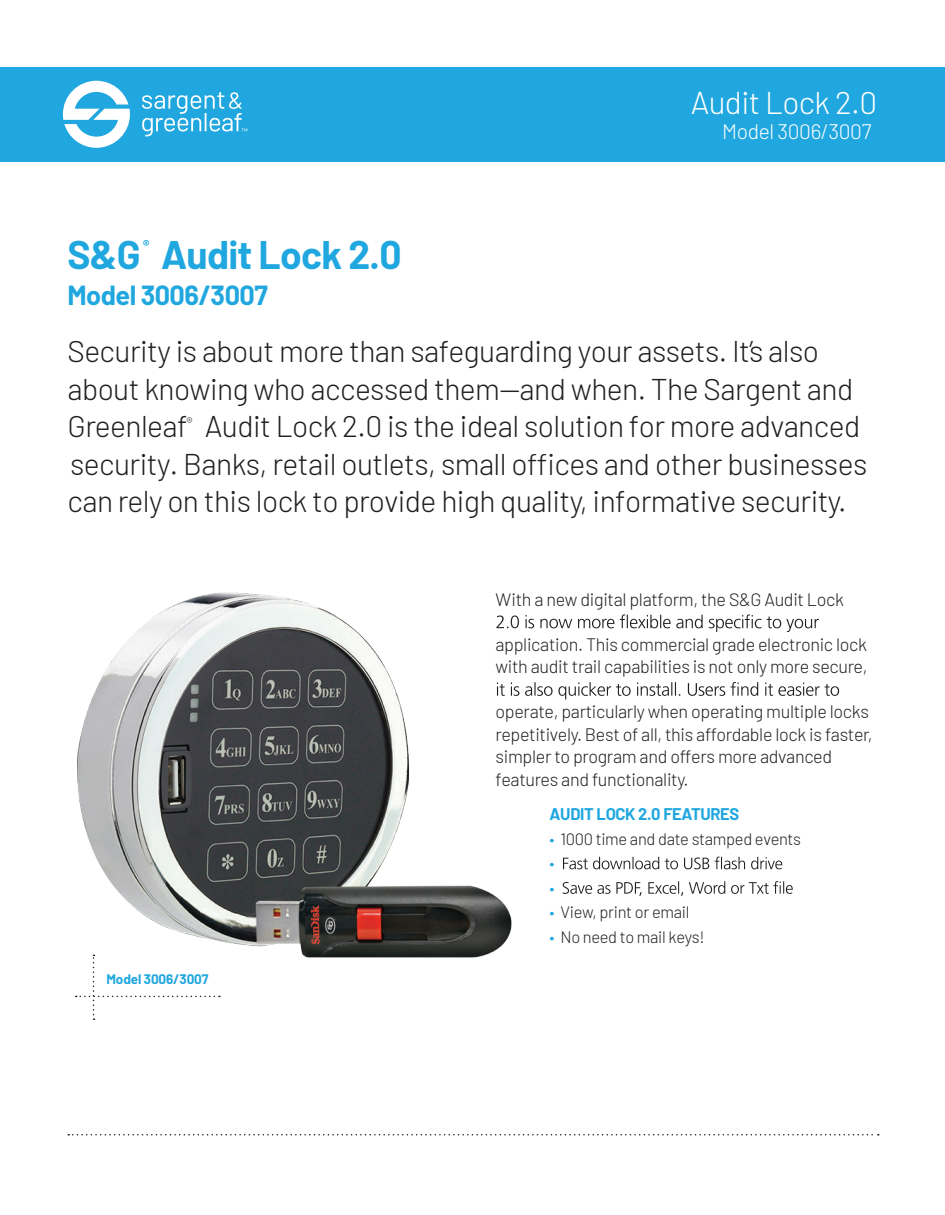
<style>
.page{position:relative;width:945px;height:1215px;background:#fff}
.page>*{position:absolute;margin:0;border:0;box-sizing:border-box;transform-origin:0 0}
.t1{font:700 39px "Barlow";letter-spacing:-.02em;color:#20a7df}
.t2{font:300 31.5px "Barlow";letter-spacing:-.02em;color:#fff}
.t3{font:300 30px/37.5px "Barlow";letter-spacing:-.02em;color:#231f20}
.t4{font:700 27px "Barlow";letter-spacing:-.02em;color:#20a7df}
.t5{font:300 21px "Barlow";letter-spacing:-.02em;color:#fff}
.t6{font:300 18px/22.5px "Barlow";letter-spacing:-.02em;color:#231f20}
.t7{font:300 16.5px/24.5px "Barlow";letter-spacing:-.02em;color:#231f20}
.t8{font:700 16.5px "Barlow";letter-spacing:-.02em;color:#20a7df}
.t9{font:700 13.95px "Barlow";color:#20a7df}
.t10{font:700 13.5px "Barlow";letter-spacing:-.01em;color:#20a7df}
.t11{font:300 13.5px "Barlow";color:#231f20}
.s1{color:#20a7df}
</style>
<div class="page">
<div style="left:0;top:68px;width:945px;height:94px;background:#20a7df"></div>
<svg style="left:76px;top:995px;width:144px;height:25px"></svg>
<svg style="left:68px;top:1134px;width:811px;height:2px"></svg>
<svg style="left:534px;top:614px;width:285px;height:18px"></svg>
<svg style="left:534px;top:682px;width:305px;height:17px"></svg>
<svg style="left:563px;top:857px;width:219px;height:12px"></svg>
<svg style="left:563px;top:881px;width:230px;height:15px"></svg>
<img style="left:77px;top:592px;width:457px;height:400px">
<svg style="left:142px;top:92px;width:105px;height:44px"></svg>
<svg style="left:63px;top:81px;width:67px;height:67px"></svg>
<h1 class="t1" style="left:68px;top:226px;width:75px">S&amp;G</h1>
<p class="t9" style="left:143px;top:235px;width:8px">®</p>
<h1 class="t1" style="left:161px;top:226px;width:242px">Audit Lock 2.0</h1>
<h3 class="t4" style="left:68px;top:275px;width:202px">Model 3006/3007</h3>
<h2 class="t2" style="left:691px;top:80px;width:188px">Audit Lock 2.0</h2>
<p class="t5" style="left:722px;top:117px;width:151px">Model 3006/3007</p>
<h3 class="t3" style="left:68px;top:330px;width:787px">Security is about more than safeguarding your assets. Its’ also about knowing who accessed them—and when. The Sargent and<br>Greenleaf</h3>
<h3 class="t3" style="left:68px;top:405px;width:801px;text-indent:137px">Audit Lock 2.0 is the ideal solution for more advanced security. Banks, retail outlets, small offices and other businesses can rely on this lock to provide high quality, informative security.</h3>
<p class="t11" style="left:187px;top:412px;width:8px">®</p>
<p class="t10" style="left:106px;top:970px;width:104px">Model 3006/3007</p>
<p class="t6" style="left:496px;top:587px;width:350px">With a new digital platform, the S&amp;G Audit Lock</p>
<p class="t6" style="left:496px;top:632px;width:374px">application. This commercial grade electronic lock with audit trail capabilities is not only more secure,</p>
<p class="t6" style="left:496px;top:699px;width:378px">operate, particularly when operating multiple locks repetitively. Best of all, this affordable lock is faster, simpler to program and offers more advanced features and functionality.</p>
<p class="t8" style="left:550px;top:802px;width:191px">AUDIT LOCK 2.0 FEATURES</p>
<p class="t7" style="left:550px;top:825px;width:253px"><span class="s1">•</span> 1000 time and date stamped events <span class="s1">•<br>•</span></p>
<p class="t7" style="left:550px;top:899px;width:141px"><span class="s1">•</span> View, print or email</p>
<p class="t7" style="left:550px;top:923px;width:157px"><span class="s1">•</span> No need to mail keys!</p>
</div>
